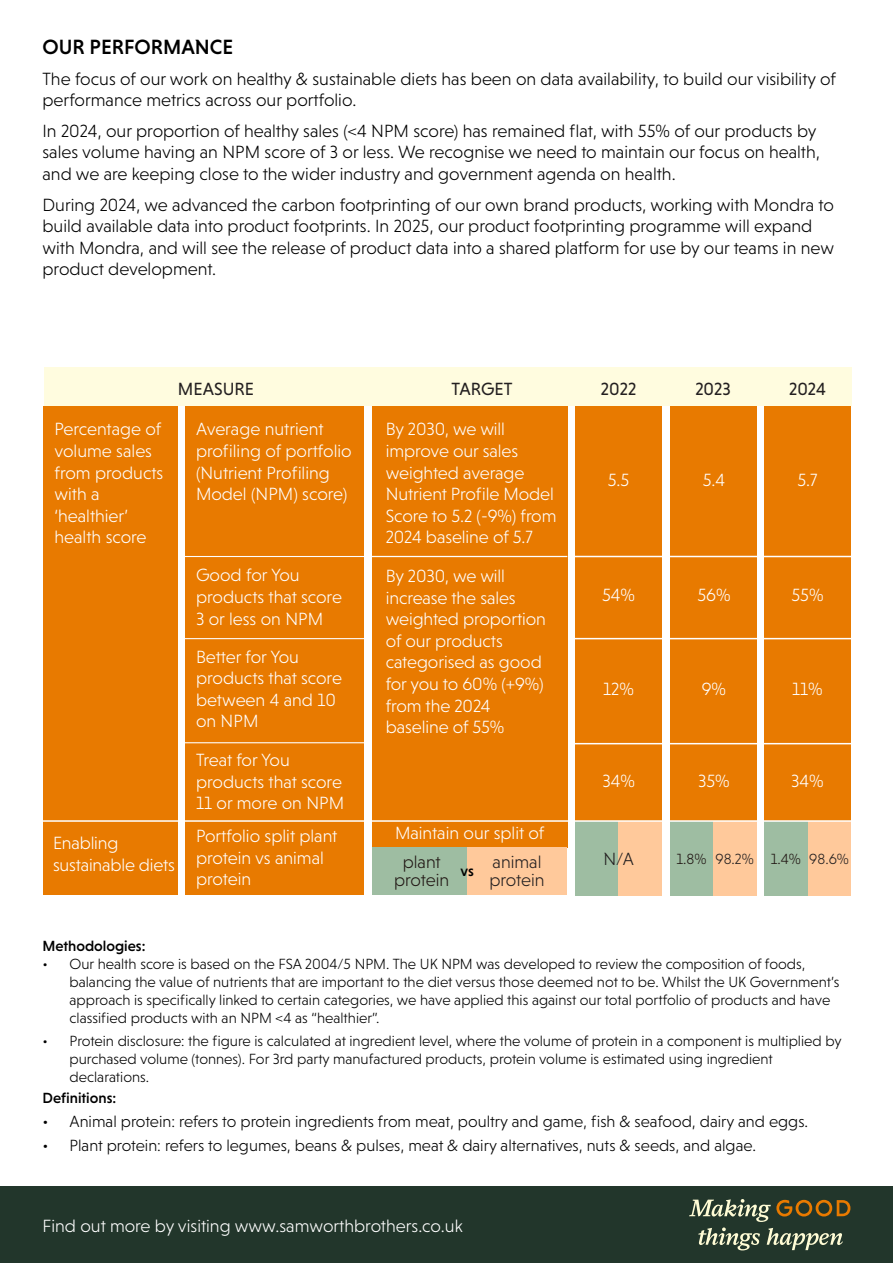
<style>
.page{position:relative;width:893px;height:1263px;background:#fff}
.page>*{position:absolute;margin:0;border:0;box-sizing:border-box;transform-origin:0 0}
.t1{font:500 21px "Niveau Grotesk";color:#000}
.t2{font:300 18px/21.6px "Niveau Grotesk";letter-spacing:-.005em;color:#fff}
.t3{font:300 18px/21.6px "Niveau Grotesk";color:#000}
.t4{font:18px "Niveau Grotesk";color:#231f20}
.t5{font:300 18px/18px "Niveau Grotesk";color:#231f20}
.t6{font:300 18px/18px "Niveau Grotesk";color:#221815;text-align:center}
.t7{font:300 16.5px "Niveau Grotesk";color:#000}
.t8{font:300 15px/18px "Niveau Grotesk";color:#000}
.t9{font:500 15px "Niveau Grotesk";color:#000}
.t10{font:300 15px "Niveau Grotesk";color:#231f20}
.s1{color:#221815}
</style>
<div class="page">
<div style="left:0;top:1186px;width:893px;height:77px;background:#22362b"></div>
<svg style="left:689px;top:1199px;width:161px;height:51px"></svg>
<div style="left:186px;top:406px;width:178px;height:489px;background:#e87a00"></div>
<div style="left:372px;top:406px;width:195px;height:442px;background:#e87a00"></div>
<div style="left:372px;top:848px;width:99px;height:47px;background:#9ebda2"></div>
<div style="left:467px;top:848px;width:100px;height:47px;background:#ffc99b"></div>
<div style="left:44px;top:406px;width:134px;height:489px;background:#e87a00"></div>
<div style="left:575px;top:406px;width:87px;height:489px;background:#e87a00"></div>
<div style="left:670px;top:406px;width:86px;height:489px;background:#e87a00"></div>
<div style="left:764px;top:406px;width:87px;height:489px;background:#e87a00"></div>
<div style="left:44px;top:368px;width:808px;height:38px;background:#fffcdf"></div>
<div style="left:670px;top:821px;width:43px;height:74px;background:#9ebda2"></div>
<div style="left:713px;top:821px;width:43px;height:74px;background:#ffc99b"></div>
<div style="left:575px;top:821px;width:44px;height:74px;background:#9ebda2"></div>
<div style="left:619px;top:821px;width:43px;height:74px;background:#ffc99b"></div>
<div style="left:807px;top:821px;width:44px;height:74px;background:#ffc99b"></div>
<div style="left:764px;top:821px;width:43px;height:74px;background:#9ebda2"></div>
<hr style="left:364px;top:556px;width:203px;height:1px;background:#fff">
<hr style="left:180px;top:556px;width:184px;height:1px;background:#fff">
<hr style="left:572px;top:556px;width:283px;height:1px;background:#fff">
<hr style="left:182px;top:638px;width:182px;height:1px;background:#fff">
<hr style="left:182px;top:742px;width:182px;height:1px;background:#fff">
<hr style="left:572px;top:638px;width:283px;height:1px;background:#fff">
<hr style="left:43px;top:820px;width:812px;height:2px;background:#fff">
<hr style="left:572px;top:743px;width:283px;height:1px;background:#fff">
<p class="t1" style="left:43px;top:35px;width:192px">OUR PERFORMANCE</p>
<p class="t3" style="left:43px;top:68px;width:795px">The focus of our work on healthy &amp; sustainable diets has been on data availability, to build our visibility of performance metrics across our portfolio.</p>
<p class="t3" style="left:43px;top:120px;width:779px">In 2024, our proportion of healthy sales (&lt;4 NPM score) has remained flat, with 55% of our products by sales volume having an NPM score of 3 or less. We recognise we need to maintain our focus on health, and we are keeping close to the wider industry and government agenda on health.</p>
<p class="t3" style="left:43px;top:194px;width:793px">During 2024, we advanced the carbon footprinting of our own brand products, working with Mondra to build available data into product footprints. In 2025, our product footprinting programme will expand with Mondra, and will see the release of product data into a shared platform for use by our teams in new product development.</p>
<p class="t2" style="left:55px;top:418px;width:110px">Percentage of volume sales from products with a ‘healthier’ health score</p>
<p class="t4" style="left:178px;top:379px;width:78px">MEASURE</p>
<p class="t4" style="left:451px;top:379px;width:62px">TARGET</p>
<p class="t4" style="left:601px;top:379px;width:37px">2022</p>
<p class="t4" style="left:695px;top:379px;width:37px">2023</p>
<p class="t4" style="left:789px;top:379px;width:38px">2024</p>
<p class="t2" style="left:196px;top:418px;width:157px">Average nutrient profiling of portfolio (Nutrient Profiling<br>Model (NPM) score)</p>
<p class="t2" style="left:196px;top:564px;width:147px">Good for You products that score<br>3 or less on NPM</p>
<p class="t2" style="left:196px;top:646px;width:147px">Better for You products that score between 4 and 10 on NPM</p>
<p class="t2" style="left:386px;top:418px;width:172px">By 2030, we will improve our sales weighted average<br>Nutrient Profile Model<br>Score to 5.2 (-9%) from<br>2024 baseline of 5.7</p>
<p class="t2" style="left:386px;top:565px;width:162px">By 2030, we will increase the sales weighted proportion of our products categorised as good for you to 60% (+9%) from the 2024 baseline of 55%</p>
<p class="t2" style="left:608px;top:468px;width:23px">5.5</p>
<p class="t2" style="left:703px;top:468px;width:24px">5.4</p>
<p class="t2" style="left:797px;top:468px;width:22px">5.7</p>
<p class="t2" style="left:602px;top:584px;width:34px">54%</p>
<p class="t2" style="left:697px;top:584px;width:35px">56%</p>
<p class="t2" style="left:791px;top:584px;width:34px">55%</p>
<p class="t2" style="left:603px;top:678px;width:32px">12%</p>
<p class="t2" style="left:702px;top:678px;width:26px">9%</p>
<p class="t2" style="left:792px;top:678px;width:32px">11%</p>
<p class="t2" style="left:53px;top:832px;width:123px">Enabling sustainable diets</p>
<p class="t2" style="left:196px;top:749px;width:150px">Treat for You products that score<br>11 or more on NPM</p>
<p class="t2" style="left:196px;top:825px;width:143px">Portfolio split plant protein vs animal protein</p>
<p class="t2" style="left:395px;top:822px;width:151px">Maintain our split of</p>
<p class="t6" style="left:394px;top:853px;width:57px">plant protein</p>
<p class="t5" style="left:489px;top:853px;width:57px">animal protein</p>
<p class="t9" style="left:461px;top:863px;width:15px">vs</p>
<p class="t2" style="left:602px;top:769px;width:34px">34%</p>
<p class="t2" style="left:698px;top:769px;width:33px">35%</p>
<p class="t2" style="left:791px;top:769px;width:34px">34%</p>
<p class="t5" style="left:603px;top:849px;width:32px">N/A</p>
<p class="t10" style="left:676px;top:850px;width:174px"><span class="s1">1.8%</span> 98.2% <span class="s1">1.4%</span> 98.6%</p>
<p class="t9" style="left:43px;top:937px;width:105px">Methodologies:</p>
<p class="t8" style="left:70px;top:955px;width:771px;text-indent:-27px">• Our health score is based on the FSA 2004/5 NPM. The UK NPM was developed to review the composition of foods, balancing the value of nutrients that are important to the diet versus those deemed not to be. Whilst the UK Government’s approach is specifically linked to certain categories, we have applied this against our total portfolio of products and have classified products with an NPM &lt;4 as “healthier”.</p>
<p class="t8" style="left:70px;top:1031px;width:774px;text-indent:-27px">• Protein disclosure: the figure is calculated at ingredient level, where the volume of protein in a component is multiplied by purchased volume (tonnes). For 3rd party manufactured products, protein volume is estimated using ingredient declarations.</p>
<p class="t9" style="left:43px;top:1089px;width:75px">Definitions:</p>
<p class="t7" style="left:43px;top:1112px;width:767px">• Animal protein: refers to protein ingredients from meat, poultry and game, fish &amp; seafood, dairy and eggs.</p>
<p class="t7" style="left:43px;top:1136px;width:715px">• Plant protein: refers to legumes, beans &amp; pulses, meat &amp; dairy alternatives, nuts &amp; seeds, and algae.</p>
<p class="t2" style="left:43px;top:1214px;width:422px">Find out more by visiting www.samworthbrothers.co.uk</p>
</div>
